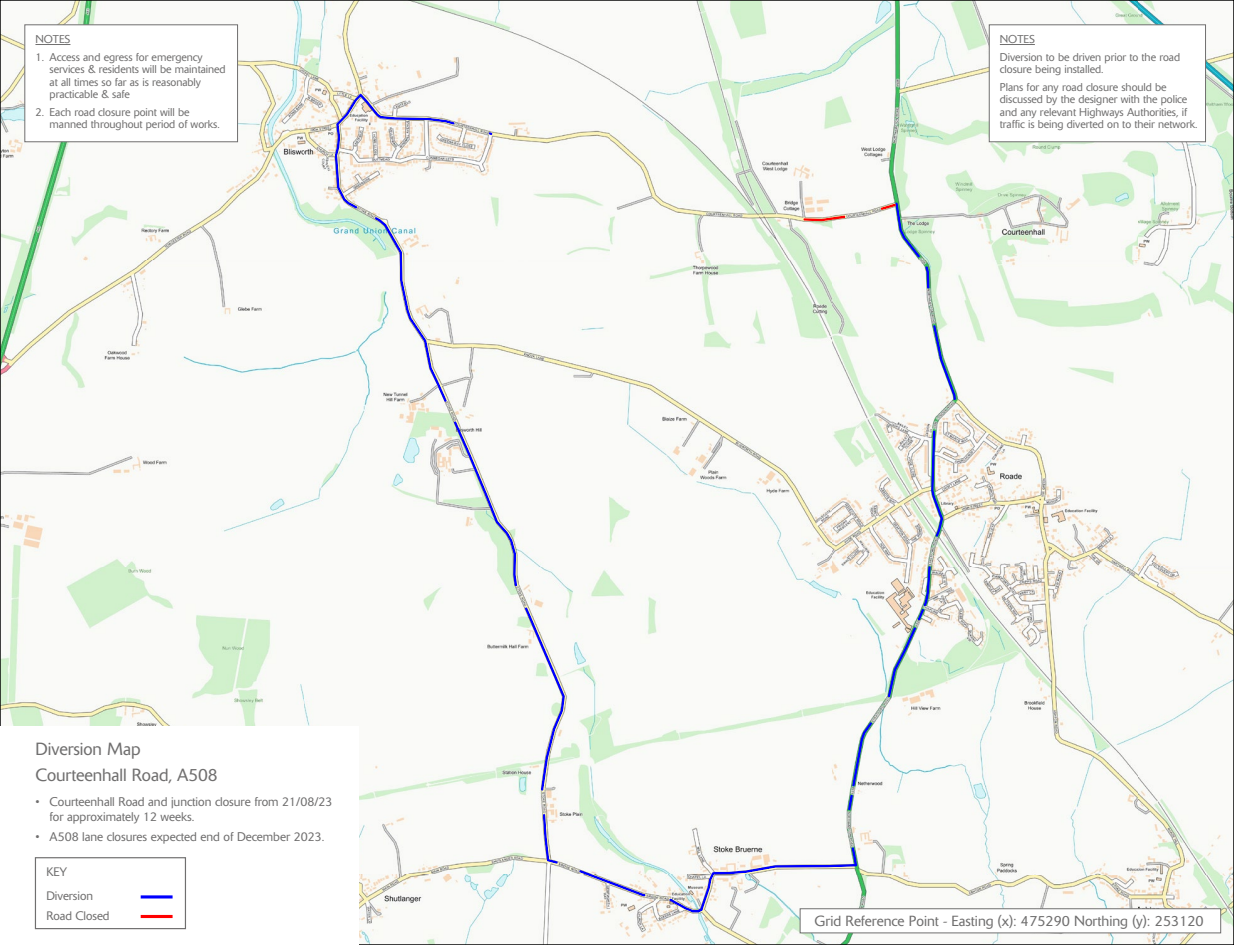
<style>
.page{position:relative;width:1234px;height:945px;background:#fff}
.page>*{position:absolute;margin:0;border:0;box-sizing:border-box;transform-origin:0 0}
.t1{font:300 17.5px/26px "Delta BQ";letter-spacing:-.005em;color:#706f6f}
.t2{font:300 14.5px "Delta BQ";color:#706f6f}
.t3{font:300 12.5px/15px "Delta BQ";letter-spacing:-.005em;color:#706f6f}
.t4{font:300 12.25px/24.5px "Delta BQ";letter-spacing:-.005em;color:#706f6f}
.t5{font:300 11.25px/12.5px "Delta BQ";letter-spacing:-.005em;color:#706f6f}
</style>
<div class="page">
<img style="left:2px;top:2px;width:1229px;height:941px">
<div style="left:0;top:726px;width:358px;height:219px;background:#fff"></div>
<svg style="left:523px;top:606px;width:42px;height:185px"></svg>
<svg style="left:578px;top:869px;width:68px;height:28px"></svg>
<svg style="left:542px;top:813px;width:16px;height:52px"></svg>
<svg style="left:668px;top:846px;width:190px;height:67px"></svg>
<svg style="left:847px;top:794px;width:6px;height:17px"></svg>
<svg style="left:851px;top:721px;width:22px;height:66px"></svg>
<img style="left:886px;top:565px;width:46px;height:133px">
<svg style="left:930px;top:430px;width:13px;height:108px"></svg>
<svg style="left:932px;top:324px;width:24px;height:77px"></svg>
<svg style="left:924px;top:265px;width:6px;height:24px"></svg>
<svg style="left:452px;top:420px;width:66px;height:167px"></svg>
<svg style="left:373px;top:216px;width:75px;height:187px"></svg>
<svg style="left:334px;top:92px;width:121px;height:118px"></svg>
<svg style="left:487px;top:131px;width:6px;height:5px"></svg>
<svg style="left:879px;top:202px;width:42px;height:57px"></svg>
<svg style="left:802px;top:215px;width:43px;height:7px"></svg>
<div style="left:799px;top:908px;width:421px;height:25px;background:#fff;border:1px solid #706f6f"></div>
<div style="left:24px;top:24px;width:214px;height:118px;background:#fff;border:1px solid #706f6f"></div>
<hr style="left:35px;top:44px;width:35px;height:1px;background:#706f6f">
<div style="left:988px;top:24px;width:217px;height:118px;background:#fff;border:1px solid #706f6f"></div>
<hr style="left:999px;top:44px;width:35px;height:1px;background:#706f6f">
<div style="left:35px;top:857px;width:151px;height:72px;background:#fff;border:1px solid #706f6f"></div>
<hr style="left:141px;top:895px;width:31px;height:3px;background:#00f">
<hr style="left:141px;top:915px;width:31px;height:3px;background:#f00">
<p class="t5" style="left:35px;top:33px;width:37px">NOTES</p>
<p class="t5" style="left:50px;top:51px;width:177px;text-indent:-14px">1. Access and egress for emergency services &amp; residents will be maintained at all times so far as is reasonably practicable &amp; safe</p>
<p class="t5" style="left:50px;top:106px;width:172px;text-indent:-14px">2. Each road closure point will be manned throughout period of works.</p>
<h1 class="t1" style="left:35px;top:736px;width:184px">Diversion Map<br>Courteenhall Road, A508</h1>
<p class="t3" style="left:50px;top:794px;width:284px;text-indent:-14px">• Courteenhall Road and junction closure from 21/08/23 for approximately 12 weeks.</p>
<p class="t3" style="left:35px;top:829px;width:290px">• A508 lane closures expected end of December 2023.</p>
<p class="t4" style="left:46px;top:859px;width:48px">KEY<br>Diversion</p>
<p class="t4" style="left:46px;top:903px;width:65px">Road Closed</p>
<p class="t5" style="left:999px;top:31px;width:182px;line-height:17.5px">NOTES<br>Diversion to be driven prior to the road</p>
<p class="t5" style="left:999px;top:61px;width:168px;line-height:17.5px">closure being installed.<br>Plans for any road closure should be</p>
<p class="t5" style="left:999px;top:93px;width:199px">discussed by the designer with the police and any relevant Highways Authorities, if traffic is being diverted on to their network.</p>
<p class="t2" style="left:814px;top:912px;width:390px">Grid Reference Point - Easting (x): 475290 Northing (y): 253120</p>
</div>
